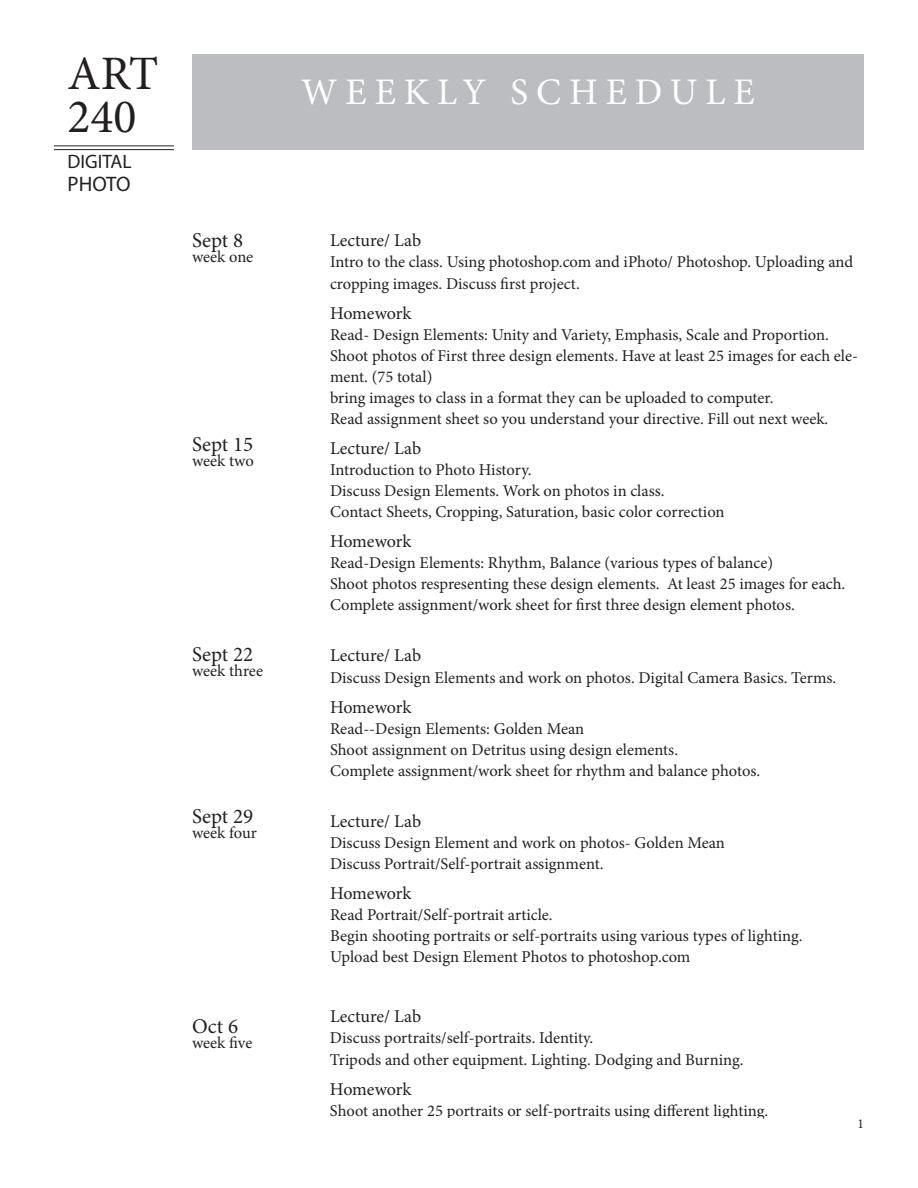
<style>
.page{position:relative;width:918px;height:1188px;background:#fff}
.page>*{position:absolute;margin:0;border:0;box-sizing:border-box;transform-origin:0 0}
.t1{font:48px "Minion Pro";color:#231f20}
.t2{font:37.5px "Minion Pro";letter-spacing:.21em;color:#fff}
.t3{font:21px "Minion Pro";color:#231f20}
.t4{font:21px "Myriad Pro";letter-spacing:-.01em;color:#231f20}
.t5{font:19.5px "Myriad Pro";color:#231f20}
.t6{font:18px "Minion Pro";letter-spacing:-.005em;color:#231f20}
.t7{font:16.5px/21.6px "Minion Pro";color:#231f20}
.t8{font:13.5px "Minion Pro";color:#231f20}
</style>
<div class="page">
<hr style="left:54px;top:145px;width:120px;height:1px;background:#231f20">
<hr style="left:54px;top:149px;width:120px;height:1px;background:#231f20">
<div style="left:192px;top:54px;width:672px;height:95px;background:#bcbdc0"></div>
<p class="t1" style="left:68px;top:41px;width:93px">ART</p>
<p class="t1" style="left:68px;top:85px;width:71px">240</p>
<p class="t5" style="left:68px;top:150px;width:66px">DIGITAL</p>
<p class="t4" style="left:68px;top:171px;width:65px">PHOTO</p>
<p class="t3" style="left:192px;top:227px;width:53px">Sept 8</p>
<p class="t7" style="left:192px;top:246px;width:63px">week one</p>
<p class="t3" style="left:192px;top:431px;width:63px">Sept 15</p>
<p class="t7" style="left:192px;top:450px;width:63px">week two</p>
<p class="t3" style="left:192px;top:641px;width:63px">Sept 22</p>
<p class="t7" style="left:192px;top:660px;width:73px">week three</p>
<p class="t3" style="left:192px;top:803px;width:63px">Sept 29</p>
<p class="t7" style="left:192px;top:822px;width:66px">week four</p>
<p class="t3" style="left:192px;top:1013px;width:48px">Oct 6</p>
<p class="t7" style="left:192px;top:1032px;width:62px">week five</p>
<p class="t2" style="left:301px;top:67px;width:455px">WEEKLY SCHEDULE</p>
<p class="t6" style="left:330px;top:229px;width:93px">Lecture/ Lab</p>
<p class="t7" style="left:330px;top:252px;width:525px">Intro to the class. Using photoshop.com and iPhoto/ Photoshop. Uploading and cropping images. Discuss first project.</p>
<p class="t6" style="left:330px;top:301px;width:83px">Homework</p>
<p class="t7" style="left:330px;top:324px;width:500px">Read- Design Elements: Unity and Variety, Emphasis, Scale and Proportion.</p>
<p class="t7" style="left:330px;top:345px;width:529px;line-height:21px">Shoot photos of First three design elements. Have at least 25 images for each ele&shy;ment. (75 total)</p>
<p class="t7" style="left:330px;top:387px;width:445px">bring images to class in a format they can be uploaded to computer.</p>
<p class="t7" style="left:330px;top:408px;width:500px">Read assignment sheet so you understand your directive. Fill out next week.</p>
<p class="t6" style="left:330px;top:436px;width:93px">Lecture/ Lab</p>
<p class="t7" style="left:330px;top:459px;width:203px">Introduction to Photo History.</p>
<p class="t7" style="left:330px;top:480px;width:336px">Discuss Design Elements. Work on photos in class.</p>
<p class="t7" style="left:330px;top:501px;width:396px">Contact Sheets, Cropping, Saturation, basic color correction</p>
<p class="t6" style="left:330px;top:529px;width:83px">Homework</p>
<p class="t7" style="left:330px;top:552px;width:445px">Read-Design Elements: Rhythm, Balance (various types of balance)</p>
<p class="t7" style="left:330px;top:573px;width:517px">Shoot photos respresenting these design elements. At least 25 images for each.</p>
<p class="t7" style="left:330px;top:594px;width:466px">Complete assignment/work sheet for first three design element photos.</p>
<p class="t6" style="left:330px;top:643px;width:93px">Lecture/ Lab</p>
<p class="t7" style="left:330px;top:667px;width:508px">Discuss Design Elements and work on photos. Digital Camera Basics. Terms.</p>
<p class="t6" style="left:330px;top:695px;width:83px">Homework</p>
<p class="t7" style="left:330px;top:718px;width:256px">Read--Design Elements: Golden Mean</p>
<p class="t7" style="left:330px;top:739px;width:350px">Shoot assignment on Detritus using design elements.</p>
<p class="t7" style="left:330px;top:760px;width:432px">Complete assignment/work sheet for rhythm and balance photos.</p>
<p class="t6" style="left:330px;top:809px;width:93px">Lecture/ Lab</p>
<p class="t7" style="left:330px;top:832px;width:396px">Discuss Design Element and work on photos- Golden Mean</p>
<p class="t7" style="left:330px;top:853px;width:275px">Discuss Portrait/Self-portrait assignment.</p>
<p class="t6" style="left:330px;top:881px;width:83px">Homework</p>
<p class="t7" style="left:330px;top:904px;width:224px">Read Portrait/Self-portrait article.</p>
<p class="t7" style="left:330px;top:925px;width:474px">Begin shooting portraits or self-portraits using various types of lighting.</p>
<p class="t7" style="left:330px;top:946px;width:362px">Upload best Design Element Photos to photoshop.com</p>
<p class="t6" style="left:330px;top:1004px;width:93px">Lecture/ Lab</p>
<p class="t7" style="left:330px;top:1027px;width:265px">Discuss portraits/self-portraits. Identity.</p>
<p class="t7" style="left:330px;top:1049px;width:415px">Tripods and other equipment. Lighting. Dodging and Burning.</p>
<p class="t6" style="left:330px;top:1077px;width:83px">Homework</p>
<p class="t7" style="left:330px;top:1100px;width:440px">Shoot another 25 portraits or self-portraits using different lighting.</p>
<p class="t8" style="left:858px;top:1115px;width:8px">1</p>
</div>
